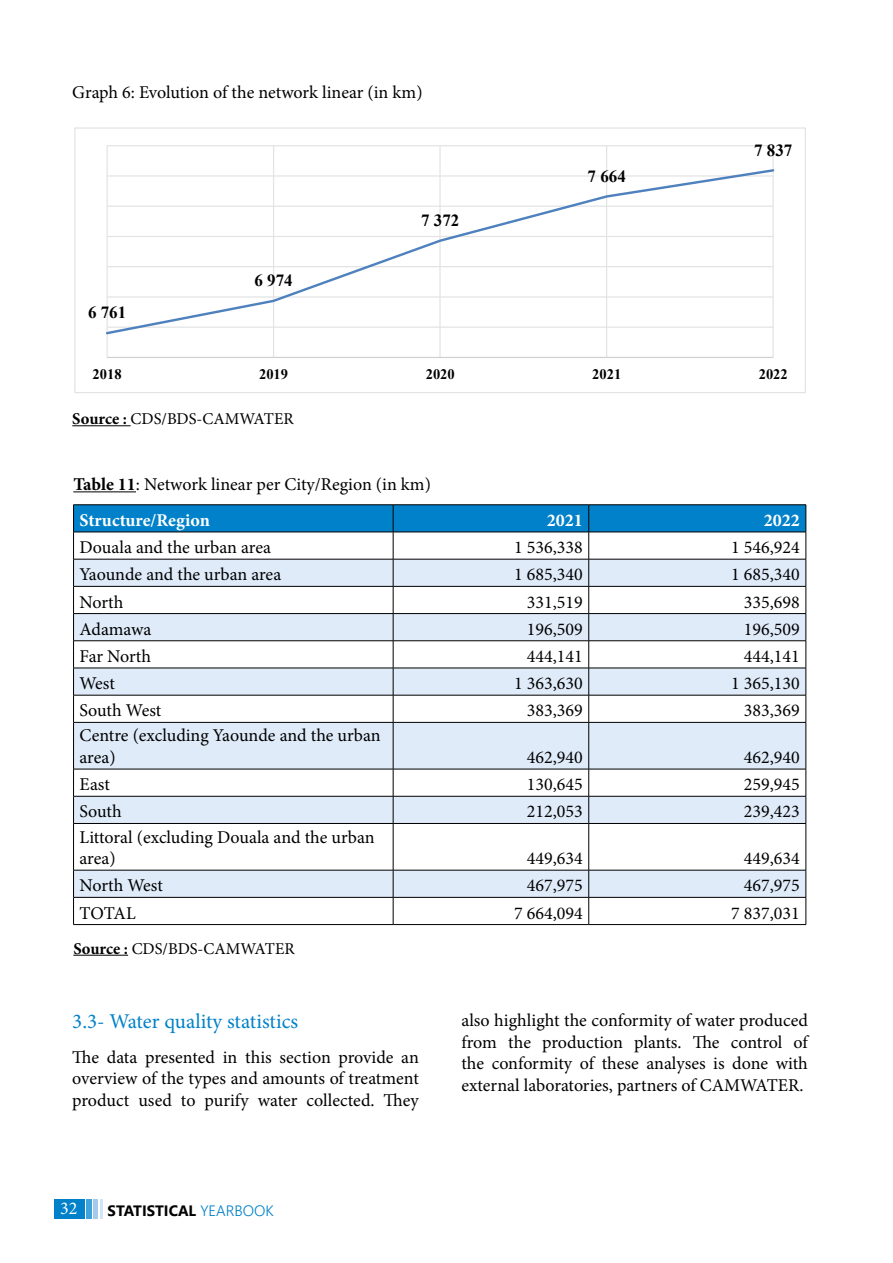
<style>
.page{position:relative;width:893px;height:1263px;background:#fff}
.page>*{position:absolute;margin:0;border:0;box-sizing:border-box;transform-origin:0 0}
.t1{font:21px "Minion Pro";color:#0081c9}
.t2{font:18px/21.6px "Minion Pro";color:#000}
.t3{font:700 18px "Minion Pro";color:#fff}
.t4{font:18px "Minion Pro";color:#fff}
.t5{font:700 16.95px "Times New Roman";color:#000}
.t6{font:16.5px "Minion Pro";color:#000}
.t7{font:700 15px "Segoe UI";color:#000}
.t8{font:700 14.55px "Times New Roman";letter-spacing:.005em;color:#000}
.s1{font-weight:700}
.s2{font-weight:700;color:#fff}
.s3{font-weight:300;color:#0081c9}
</style>
<div class="page">
<div style="left:54px;top:1199px;width:30px;height:20px;background:#0081c9"></div>
<div style="left:86px;top:1199px;width:6px;height:20px;background:#3fa2db"></div>
<hr style="left:94px;top:1199px;width:4px;height:20px;background:#a3c9ec">
<hr style="left:100px;top:1199px;width:2px;height:20px;background:#d3e4f6">
<hr style="left:107px;top:145px;width:666px;height:1px;background:#e3e3e3">
<hr style="left:106px;top:146px;width:2px;height:211px;background:#e3e3e3">
<hr style="left:273px;top:146px;width:1px;height:211px;background:#e3e3e3">
<hr style="left:439px;top:146px;width:2px;height:211px;background:#e3e3e3">
<hr style="left:606px;top:146px;width:1px;height:211px;background:#e3e3e3">
<hr style="left:772px;top:146px;width:2px;height:211px;background:#e3e3e3">
<hr style="left:107px;top:357px;width:666px;height:1px;background:#d0d0d0">
<svg style="left:107px;top:168px;width:667px;height:168px"></svg>
<div style="left:74px;top:127px;width:732px;height:266px;border:1px solid #e3e3e3"></div>
<hr style="left:72px;top:425px;width:59px;height:1px;background:#000">
<hr style="left:73px;top:491px;width:63px;height:1px;background:#000">
<hr style="left:73px;top:955px;width:55px;height:1px;background:#000">
<svg style="left:74px;top:723px;width:732px;height:174px;fill:#dfebf9"></svg>
<hr style="left:73px;top:504px;width:320px;height:1px;background:#000">
<hr style="left:393px;top:504px;width:196px;height:1px;background:#000">
<hr style="left:589px;top:504px;width:217px;height:1px;background:#000">
<svg style="left:73px;top:505px;width:734px;height:217px"></svg>
<hr style="left:73px;top:722px;width:320px;height:1px;background:#000">
<hr style="left:73px;top:722px;width:1px;height:47px;background:#000">
<hr style="left:393px;top:722px;width:196px;height:1px;background:#000">
<hr style="left:393px;top:722px;width:1px;height:47px;background:#000">
<hr style="left:589px;top:722px;width:217px;height:1px;background:#000">
<hr style="left:588px;top:722px;width:1px;height:47px;background:#000">
<hr style="left:806px;top:722px;width:1px;height:47px;background:#000">
<hr style="left:73px;top:769px;width:320px;height:1px;background:#000">
<hr style="left:393px;top:769px;width:196px;height:1px;background:#000">
<hr style="left:589px;top:769px;width:217px;height:1px;background:#000">
<hr style="left:73px;top:796px;width:320px;height:1px;background:#000">
<svg style="left:73px;top:769px;width:1px;height:54px"></svg>
<hr style="left:393px;top:796px;width:196px;height:1px;background:#000">
<svg style="left:393px;top:769px;width:1px;height:54px"></svg>
<hr style="left:589px;top:796px;width:217px;height:1px;background:#000">
<svg style="left:588px;top:769px;width:1px;height:54px"></svg>
<svg style="left:806px;top:769px;width:1px;height:54px"></svg>
<hr style="left:73px;top:823px;width:320px;height:1px;background:#000">
<hr style="left:73px;top:824px;width:1px;height:46px;background:#000">
<hr style="left:393px;top:823px;width:196px;height:1px;background:#000">
<hr style="left:393px;top:824px;width:1px;height:46px;background:#000">
<hr style="left:589px;top:823px;width:217px;height:1px;background:#000">
<hr style="left:588px;top:824px;width:1px;height:46px;background:#000">
<hr style="left:806px;top:824px;width:1px;height:46px;background:#000">
<hr style="left:73px;top:870px;width:320px;height:1px;background:#000">
<hr style="left:393px;top:870px;width:196px;height:1px;background:#000">
<hr style="left:589px;top:870px;width:217px;height:1px;background:#000">
<hr style="left:73px;top:897px;width:320px;height:1px;background:#000">
<svg style="left:73px;top:870px;width:1px;height:54px"></svg>
<hr style="left:393px;top:897px;width:196px;height:1px;background:#000">
<svg style="left:393px;top:870px;width:1px;height:54px"></svg>
<hr style="left:589px;top:897px;width:217px;height:1px;background:#000">
<svg style="left:588px;top:870px;width:1px;height:54px"></svg>
<svg style="left:806px;top:870px;width:1px;height:54px"></svg>
<hr style="left:73px;top:924px;width:320px;height:1px;background:#000">
<hr style="left:393px;top:924px;width:196px;height:1px;background:#000">
<hr style="left:589px;top:924px;width:217px;height:1px;background:#000">
<p class="t2" style="left:72px;top:82px;width:352px">Graph 6: Evolution of the network linear (in km)</p>
<p class="t5" style="left:88px;top:300px;width:40px">6 761</p>
<p class="t5" style="left:255px;top:268px;width:40px">6 974</p>
<p class="t5" style="left:421px;top:208px;width:40px">7 372</p>
<p class="t5" style="left:588px;top:164px;width:40px">7 664</p>
<p class="t5" style="left:754px;top:138px;width:40px">7 837</p>
<p class="t8" style="left:93px;top:364px;width:31px">2018</p>
<p class="t8" style="left:259px;top:364px;width:31px">2019</p>
<p class="t8" style="left:426px;top:364px;width:31px">2020</p>
<p class="t8" style="left:592px;top:364px;width:31px">2021</p>
<p class="t8" style="left:759px;top:364px;width:31px">2022</p>
<p class="t6" style="left:72px;top:408px;width:223px"><span class="s1">Source :</span> CDS/BDS-CAMWATER</p>
<p class="t2" style="left:80px;top:466px;width:353px;line-height:35.8px;text-indent:-6px"><span class="s1">Table 11</span>: Network linear per City/Region (in km)<br><span class="s2">Structure/Region</span></p>
<p class="t3" style="left:547px;top:507px;width:37px">2021</p>
<p class="t3" style="left:764px;top:507px;width:37px">2022</p>
<p class="t2" style="left:80px;top:537px;width:193px">Douala and the urban area</p>
<p class="t2" style="left:514px;top:537px;width:70px">1 536,338</p>
<p class="t2" style="left:731px;top:537px;width:70px">1 546,924</p>
<p class="t2" style="left:80px;top:564px;width:203px">Yaounde and the urban area</p>
<p class="t2" style="left:514px;top:564px;width:70px">1 685,340</p>
<p class="t2" style="left:731px;top:564px;width:70px">1 685,340</p>
<p class="t2" style="left:80px;top:591px;width:45px">North</p>
<p class="t2" style="left:527px;top:591px;width:57px">331,519</p>
<p class="t2" style="left:744px;top:591px;width:57px">335,698</p>
<p class="t2" style="left:80px;top:618px;width:73px">Adamawa</p>
<p class="t2" style="left:527px;top:618px;width:57px">196,509</p>
<p class="t2" style="left:744px;top:618px;width:57px">196,509</p>
<p class="t2" style="left:80px;top:645px;width:73px">Far North</p>
<p class="t2" style="left:527px;top:645px;width:57px">444,141</p>
<p class="t2" style="left:744px;top:645px;width:57px">444,141</p>
<p class="t2" style="left:80px;top:673px;width:37px">West</p>
<p class="t2" style="left:514px;top:673px;width:70px">1 363,630</p>
<p class="t2" style="left:731px;top:673px;width:70px">1 365,130</p>
<p class="t2" style="left:80px;top:700px;width:83px">South West</p>
<p class="t2" style="left:527px;top:700px;width:57px">383,369</p>
<p class="t2" style="left:744px;top:700px;width:57px">383,369</p>
<p class="t2" style="left:80px;top:725px;width:303px">Centre (excluding Yaounde and the urban area)</p>
<p class="t2" style="left:527px;top:747px;width:57px">462,940</p>
<p class="t2" style="left:744px;top:747px;width:57px">462,940</p>
<p class="t2" style="left:80px;top:774px;width:32px">East</p>
<p class="t2" style="left:527px;top:774px;width:57px">130,645</p>
<p class="t2" style="left:744px;top:774px;width:57px">259,945</p>
<p class="t2" style="left:80px;top:801px;width:44px">South</p>
<p class="t2" style="left:527px;top:801px;width:57px">212,053</p>
<p class="t2" style="left:744px;top:801px;width:57px">239,423</p>
<p class="t2" style="left:80px;top:826px;width:297px">Littoral (excluding Douala and the urban area)</p>
<p class="t2" style="left:527px;top:848px;width:57px">449,634</p>
<p class="t2" style="left:744px;top:848px;width:57px">449,634</p>
<p class="t2" style="left:80px;top:875px;width:85px">North West</p>
<p class="t2" style="left:527px;top:875px;width:57px">467,975</p>
<p class="t2" style="left:744px;top:875px;width:57px">467,975</p>
<p class="t2" style="left:80px;top:902px;width:58px">TOTAL</p>
<p class="t2" style="left:514px;top:902px;width:70px">7 664,094</p>
<p class="t2" style="left:731px;top:902px;width:70px">7 837,031</p>
<p class="t6" style="left:73px;top:937px;width:223px"><span class="s1">Source :</span> CDS/BDS-CAMWATER</p>
<p class="t1" style="left:72px;top:1008px;width:228px">3.3- Water quality statistics</p>
<p class="t2" style="left:72px;top:1046px;width:348px;text-align:justify">The data presented in this section provide an overview of the types and amounts of treatment product used to purify water collected. They</p>
<p class="t4" style="left:60px;top:1196px;width:19px">32</p>
<p class="t7" style="left:108px;top:1196px;width:168px">STATISTICAL <span class="s3">YEARBOOK</span></p>
<p class="t2" style="left:461px;top:1010px;width:348px;text-align:justify">also highlight the conformity of water produced from the production plants. The control of the conformity of these analyses is done with external laboratories, partners of CAMWATER.</p>
</div>
